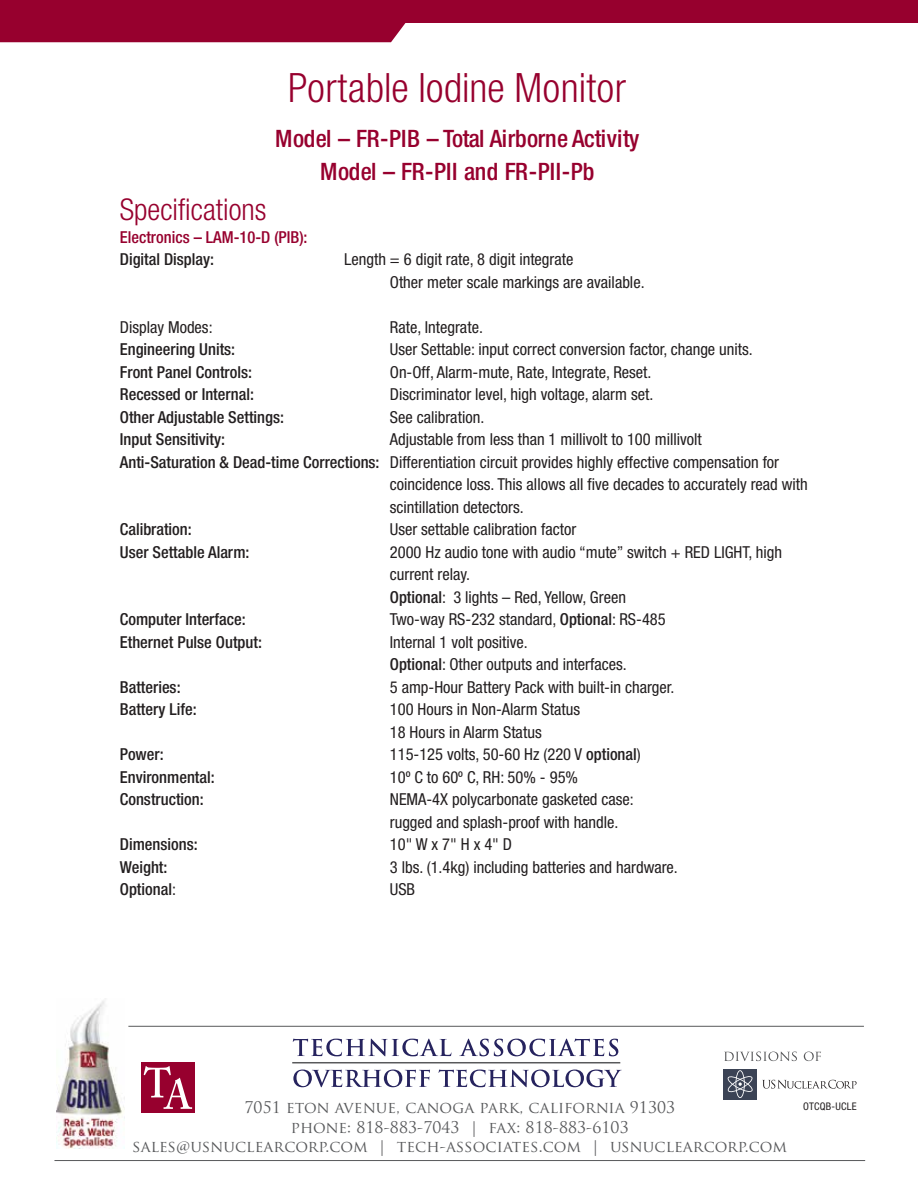
<style>
.page{position:relative;width:918px;height:1188px;background:#fff}
.page>*{position:absolute;margin:0;border:0;box-sizing:border-box;transform-origin:0 0}
.t1{font:300 condensed 40.5px "Helvetica Neue";letter-spacing:.01em;color:#97002e}
.t2{font:300 condensed 30px "Helvetica Neue";color:#97002e}
.t3{font:500 condensed 24px/33px "Helvetica Neue";color:#97002e;text-align:center}
.t4{font:condensed 16.5px/22.5px "Helvetica Neue LT";color:#231f20}
.t5{font:500 condensed 16.5px "Helvetica Neue";color:#231f20}
.t6{font:500 condensed 16.5px "Helvetica Neue";color:#97002e}
.t7{font:15.75px/19.5px "Trajan Pro";letter-spacing:.005em;color:#58595b;text-align:center}
.t8{font:condensed 10.5px "Helvetica Neue";letter-spacing:.02em;color:#231f20}
.s1{font-family:"Helvetica Neue";font-weight:500}
.s2{font-family:"Helvetica Neue LT";font-weight:400}
</style>
<div class="page">
<div style="left:723px;top:1069px;width:34px;height:30px;background:#3b4355"></div>
<svg style="left:727px;top:1070px;width:26px;height:28px"></svg>
<div style="left:0;top:23px;width:406px;height:19px;background:#97002e"></div>
<div style="left:0;top:0;width:918px;height:23px;background:#97002e"></div>
<hr style="left:54px;top:1160px;width:811px;height:1px;background:#58595b">
<img style="left:57px;top:1000px;width:67px;height:149px">
<svg style="left:293px;top:1039px;width:158px;height:17px"></svg>
<svg style="left:459px;top:1039px;width:159px;height:17px"></svg>
<svg style="left:293px;top:1070px;width:137px;height:17px"></svg>
<svg style="left:439px;top:1070px;width:183px;height:17px"></svg>
<hr style="left:292px;top:1062px;width:328px;height:1px;background:#58595b">
<hr style="left:128px;top:1026px;width:736px;height:1px;background:#58595b">
<div style="left:141px;top:1062px;width:54px;height:51px;background:#97002e"></div>
<svg style="left:144px;top:1066px;width:48px;height:43px"></svg>
<svg style="left:724px;top:1052px;width:73px;height:9px"></svg>
<svg style="left:804px;top:1052px;width:17px;height:9px"></svg>
<svg style="left:762px;top:1080px;width:95px;height:9px"></svg>
<h1 class="t1" style="left:288px;top:65px;width:340px">Portable Iodine Monitor</h1>
<h3 class="t3" style="left:275px;top:122px;width:366px">Model – FR-PIB – Total Airborne Activity<br>Model – FR-PII and FR-PII-Pb</h3>
<h2 class="t2" style="left:120px;top:193px;width:148px">Specifications</h2>
<p class="t6" style="left:120px;top:227px;width:189px">Electronics – LAM-10-D (PIB):</p>
<p class="t5" style="left:120px;top:250px;width:96px">Digital Display:</p>
<p class="t4" style="left:390px;top:248px;width:256px;text-indent:-46px">Length = 6 digit rate, 8 digit integrate<br>Other meter scale markings are available.</p>
<p class="t4" style="left:120px;top:316px;width:94px">Display Modes:</p>
<p class="t4" style="left:390px;top:316px;width:95px">Rate, Integrate.</p>
<p class="t5" style="left:120px;top:340px;width:117px">Engineering Units:</p>
<p class="t4" style="left:390px;top:338px;width:365px">User Settable: input correct conversion factor, change units.</p>
<p class="t5" style="left:120px;top:362px;width:134px">Front Panel Controls:</p>
<p class="t4" style="left:390px;top:361px;width:263px">On-Off, Alarm-mute, Rate, Integrate, Reset.</p>
<p class="t5" style="left:120px;top:385px;width:136px">Recessed or Internal:</p>
<p class="t4" style="left:390px;top:383px;width:265px">Discriminator level, high voltage, alarm set.</p>
<p class="t5" style="left:120px;top:407px;width:166px">Other Adjustable Settings:</p>
<p class="t4" style="left:390px;top:406px;width:96px">See calibration.</p>
<p class="t5" style="left:120px;top:430px;width:107px">Input Sensitivity:</p>
<p class="t4" style="left:390px;top:428px;width:313px">Adjustable from less than 1 millivolt to 100 millivolt</p>
<p class="t4" style="left:120px;top:451px;width:661px"><span class="s1">Anti-Saturation &amp; Dead-time Corrections:</span> Differentiation circuit provides highly effective compensation for</p>
<p class="t4" style="left:390px;top:473px;width:420px">coincidence loss. This allows all five decades to accurately read with</p>
<p class="t4" style="left:390px;top:496px;width:135px">scintillation detectors.</p>
<p class="t5" style="left:120px;top:520px;width:73px">Calibration:</p>
<p class="t4" style="left:390px;top:518px;width:188px">User settable calibration factor</p>
<p class="t5" style="left:120px;top:542px;width:131px">User Settable Alarm:</p>
<p class="t4" style="left:390px;top:541px;width:394px">2000 Hz audio tone with audio “mute” switch + RED LIGHT, high current relay.<br><span class="s1">Optional</span>: 3 lights – Red, Yellow, Green</p>
<p class="t5" style="left:120px;top:610px;width:127px">Computer Interface:</p>
<p class="t4" style="left:390px;top:608px;width:277px">Two-way RS-232 standard, <span class="s1">Optional</span>: RS-485</p>
<p class="t5" style="left:120px;top:632px;width:144px">Ethernet Pulse Output:</p>
<p class="t4" style="left:390px;top:631px;width:238px">Internal 1 volt positive.<br><span class="s1">Optional</span>: Other outputs and interfaces.</p>
<p class="t5" style="left:120px;top:677px;width:62px">Batteries:</p>
<p class="t4" style="left:390px;top:676px;width:286px">5 amp-Hour Battery Pack with built-in charger.</p>
<p class="t5" style="left:120px;top:700px;width:78px">Battery Life:</p>
<p class="t4" style="left:390px;top:698px;width:192px">100 Hours in Non-Alarm Status<br>18 Hours in Alarm Status</p>
<p class="t5" style="left:120px;top:745px;width:45px">Power:</p>
<p class="t4" style="left:390px;top:743px;width:253px">115-125 volts, 50-60 Hz (220 V <span class="s1">optional</span>)</p>
<p class="t5" style="left:120px;top:767px;width:96px">Environmental:</p>
<p class="t4" style="left:390px;top:766px;width:190px">10º C to 60º C, RH: 50% - 95%</p>
<p class="t5" style="left:120px;top:790px;width:86px">Construction:</p>
<p class="t4" style="left:390px;top:788px;width:246px">NEMA-4X polycarbonate gasketed case: rugged and splash-proof with handle.</p>
<p class="t5" style="left:120px;top:835px;width:79px">Dimensions:</p>
<p class="t4" style="left:390px;top:833px;width:124px">10" W x 7" H x 4" D</p>
<p class="t5" style="left:120px;top:857px;width:49px">Weight:</p>
<p class="t4" style="left:390px;top:856px;width:290px">3 lbs. (1.4kg) including batteries and hardware.</p>
<p class="t5" style="left:120px;top:880px;width:58px">Optional<span class="s2">:</span></p>
<p class="t4" style="left:390px;top:878px;width:27px">USB</p>
<p class="t7" style="left:245px;top:1098px;width:432px">7051 ETON AVENUE, CANOGA PARK, CALIFORNIA 91303</p>
<p class="t8" style="left:803px;top:1100px;width:55px">OTCQB-UCLE</p>
<p class="t7" style="left:132px;top:1117px;width:656px">PHONE: 818-883-7043 | FAX: 818-883-6103<br>SALES@USNUCLEARCORP.COM | TECH-ASSOCIATES.COM | USNUCLEARCORP.COM</p>
</div>
